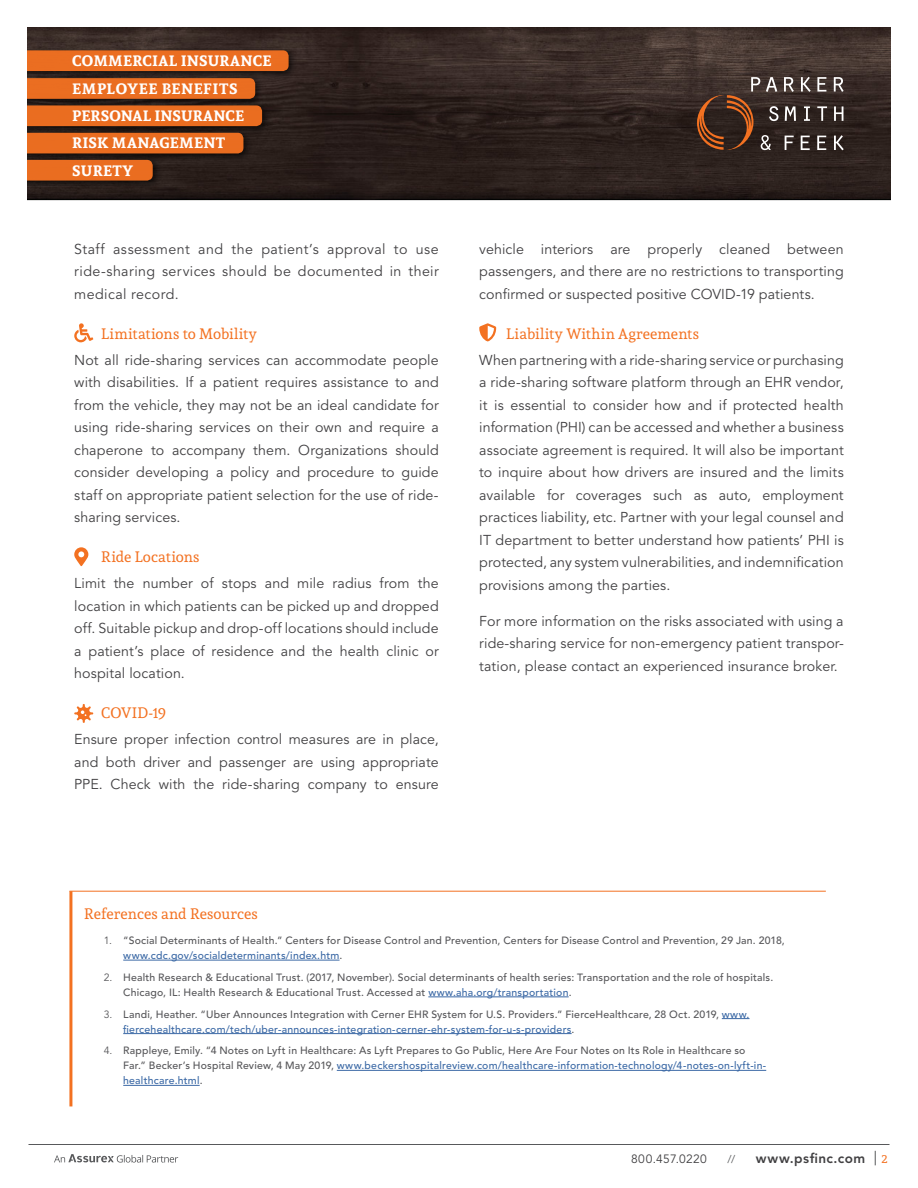
<style>
.page{position:relative;width:918px;height:1188px;background:#fff}
.page>*{position:absolute;margin:0;border:0;box-sizing:border-box;transform-origin:0 0}
.t1{font:15px "Andada";letter-spacing:.01em;color:#f37121}
.t2{font:700 15px/27.3px "Andada";letter-spacing:.015em;color:#fff}
.t3{font:14.25px/22.5px "Avenir LT Std";letter-spacing:.01em;color:#414042;text-align:justify}
.t4{font:800 13.5px "Avenir LT Std";letter-spacing:.04em;color:#414042}
.t5{font:12px "Avenir LT Std";letter-spacing:.03em;color:#414042}
.t6{font:12px "Andada";color:#f37121}
.t7{font:11.25px "Avenir LT Std";color:#58595b}
.t8{font:500 10.5px/15px "Avenir LT Std";letter-spacing:.02em;color:#565659}
.s1{font-weight:400}
.s2{color:#3a68a5}
</style>
<div class="page">
<hr style="left:28px;top:1144px;width:862px;height:1px;background:#58595b">
<svg style="left:54px;top:1154px;width:124px;height:9px"></svg>
<svg style="left:875px;top:1151px;width:1px;height:14px"></svg>
<hr style="left:69px;top:891px;width:3px;height:215px;background:#f37121">
<hr style="left:69px;top:891px;width:757px;height:1px;background:#f37121">
<hr style="left:123px;top:960px;width:217px;height:1px;background:#3a68a5">
<hr style="left:428px;top:997px;width:141px;height:1px;background:#3a68a5">
<svg style="left:722px;top:1018px;width:28px;height:1px"></svg>
<hr style="left:123px;top:1033px;width:449px;height:1px;background:#3a68a5">
<hr style="left:337px;top:1070px;width:429px;height:1px;background:#3a68a5">
<hr style="left:123px;top:1085px;width:77px;height:1px;background:#3a68a5">
<svg style="left:74px;top:323px;width:19px;height:19px"></svg>
<svg style="left:479px;top:323px;width:17px;height:18px"></svg>
<svg style="left:74px;top:547px;width:14px;height:19px"></svg>
<svg style="left:74px;top:704px;width:19px;height:19px"></svg>
<svg style="left:27px;top:27px;width:864px;height:174px;background:#4e3223"></svg>
<p class="t2" style="left:72px;top:47px;width:201px">COMMERCIAL INSURANCE<br>EMPLOYEE BENEFITS<br>PERSONAL INSURANCE<br>RISK MANAGEMENT<br>SURETY</p>
<p class="t3" style="left:74px;top:238px;width:366px">Staff assessment and the patient’s approval to use ride-sharing services should be documented in their medical record.</p>
<p class="t1" style="left:101px;top:324px;width:157px">Limitations to Mobility</p>
<p class="t3" style="left:74px;top:349px;width:366px">Not all ride-sharing services can accommodate people with disabilities. If a patient requires assistance to and from the vehicle, they may not be an ideal candidate for using ride-sharing services on their own and require a chaperone to accompany them. Organizations should consider developing a policy and procedure to guide staff on appropriate patient selection for the use of ride&shy;sharing services.</p>
<p class="t1" style="left:101px;top:547px;width:100px">Ride Locations</p>
<p class="t3" style="left:74px;top:573px;width:366px">Limit the number of stops and mile radius from the location in which patients can be picked up and dropped off. Suitable pickup and drop-off locations should include a patient’s place of residence and the health clinic or hospital location.</p>
<p class="t1" style="left:101px;top:703px;width:66px">COVID-19</p>
<p class="t3" style="left:74px;top:729px;width:366px">Ensure proper infection control measures are in place, and both driver and passenger are using appropriate PPE. Check with the ride-sharing company to ensure</p>
<p class="t3" style="left:479px;top:238px;width:366px">vehicle interiors are properly cleaned between passengers, and there are no restrictions to transporting confirmed or suspected positive COVID-19 patients.</p>
<p class="t1" style="left:506px;top:324px;width:194px">Liability Within Agreements</p>
<p class="t3" style="left:479px;top:349px;width:366px">When partnering with a ride-sharing service or purchasing a ride-sharing software platform through an EHR vendor, it is essential to consider how and if protected health information (PHI) can be accessed and whether a business associate agreement is required. It will also be important to inquire about how drivers are insured and the limits available for coverages such as auto, employment practices liability, etc. Partner with your legal counsel and IT department to better understand how patients’ PHI is protected, any system vulnerabilities, and indemnification provisions among the parties.</p>
<p class="t3" style="left:479px;top:610px;width:366px">For more information on the risks associated with using a ride-sharing service for non-emergency patient transpor&shy;tation, please contact an experienced insurance broker.</p>
<p class="t1" style="left:84px;top:904px;width:175px">References and Resources</p>
<p class="t8" style="left:123px;top:933px;width:663px;text-indent:-19px"><span class="s1">1.</span> “Social Determinants of Health.” Centers for Disease Control and Prevention, Centers for Disease Control and Prevention, 29 Jan. 2018, <span class="s2">www.cdc.gov/socialdeterminants/index.htm</span>.</p>
<p class="t8" style="left:123px;top:970px;width:652px;text-indent:-19px"><span class="s1">2.</span> Health Research &amp; Educational Trust. (2017, November). Social determinants of health series: Transportation and the role of hospitals.<br>Chicago, IL: Health Research &amp; Educational Trust. Accessed at <span class="s2">www.aha.org/transportation</span>.</p>
<p class="t8" style="left:123px;top:1007px;width:628px;text-indent:-19px"><span class="s1">3.</span> Landi, Heather. “Uber Announces Integration with Cerner EHR System for U.S. Providers.” FierceHealthcare, 28 Oct. 2019, <span class="s2">www. fiercehealthcare.com/tech/uber-announces-integration-cerner-ehr-system-for-u-s-providers</span>.</p>
<p class="t8" style="left:123px;top:1043px;width:644px;text-indent:-19px"><span class="s1">4.</span> Rappleye, Emily. “4 Notes on Lyft in Healthcare: As Lyft Prepares to Go Public, Here Are Four Notes on Its Role in Healthcare so<br>Far.” Becker’s Hospital Review, 4 May 2019, <span class="s2">www.beckershospitalreview.com/healthcare-information-technology/4-notes-on-lyft-in&shy;healthcare.html</span>.</p>
<p class="t5" style="left:631px;top:1152px;width:77px">800.457.0220</p>
<p class="t7" style="left:727px;top:1152px;width:9px">//</p>
<p class="t4" style="left:756px;top:1150px;width:111px">www.psfinc.com</p>
<p class="t6" style="left:881px;top:1151px;width:8px">2</p>
</div>
